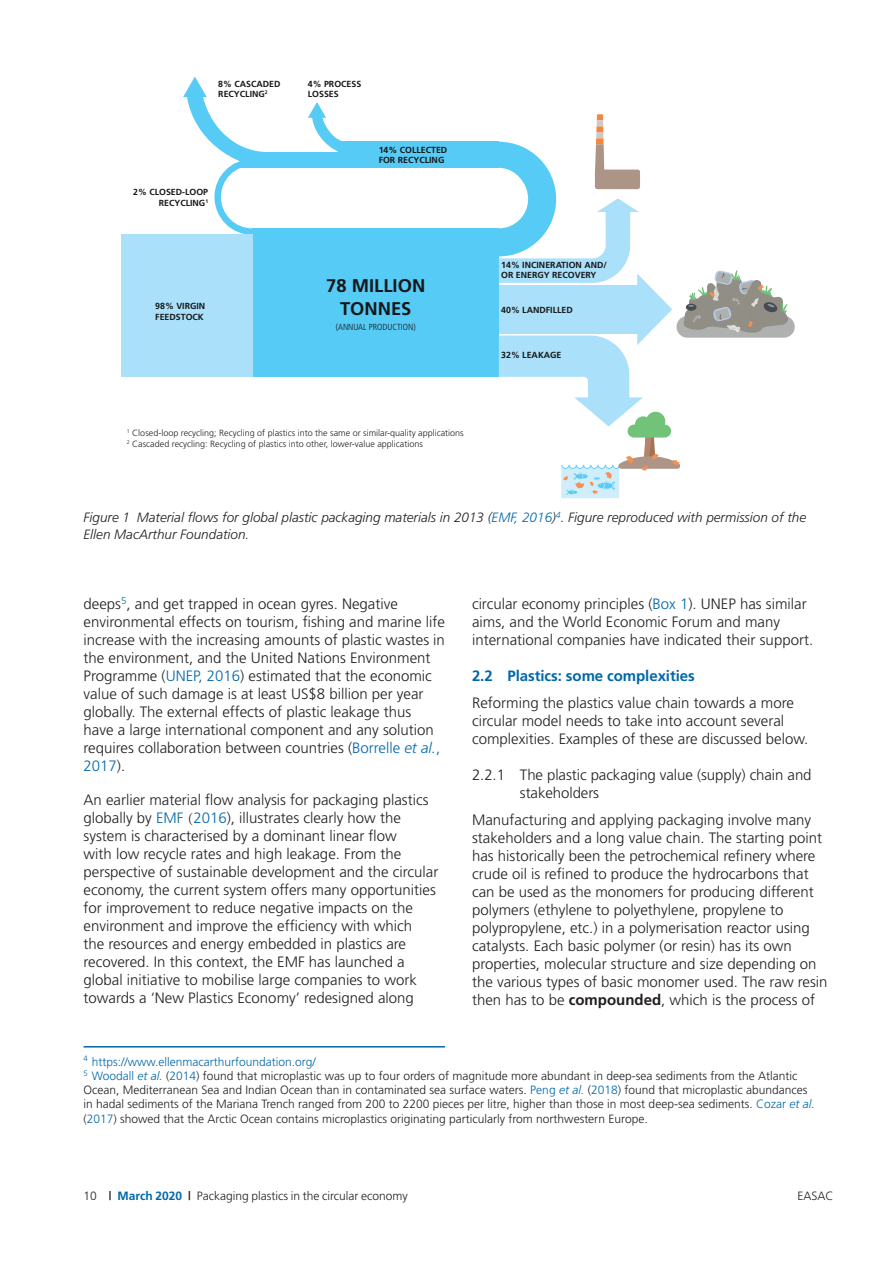
<style>
.page{position:relative;width:893px;height:1263px;background:#fff}
.page>*{position:absolute;margin:0;border:0;box-sizing:border-box;transform-origin:0 0}
.image{font:700 18.45px/22px "Frutiger";color:#161819;text-align:center}
.para{font:300 15px/18px "Frutiger";color:#231f20}
.para-first{font:300 15px/18px "Frutiger";color:#231f20}
.heading-2{font:300 15px/18px "Frutiger";letter-spacing:-.005em;color:#231f20}
.heading-1{font:700 15px "Frutiger";letter-spacing:-.005em;color:#0068a9}
.figure_caption-first{font:italic 300 13.5px/16.5px "Frutiger";color:#231f20}
.footnote{font:300 12px/14.2px "Frutiger";color:#231f20}
.TXT{font:300 12px "Frutiger";color:#231f20}
.footnote-2{font:300 12px "Frutiger";color:#0068a9}
.image-2{font:300 9px/10.8px "Frutiger";color:#231f20}
.image-3{font:700 8.85px/10.6px "Frutiger";color:#161819}
.image-4{font:300 condensed 8.85px "Frutiger";color:#161819}
.s1{color:#0068a9}
.s2{font-style:italic;color:#0068a9}
.s3{font-family:"Adobe Song Std"}
.s4{font-weight:700}
.s5{font-weight:700;color:#0068a9}
</style>
<div class="page">
<svg style="left:676px;top:316px;width:119px;height:22px"></svg>
<div style="left:252px;top:228px;width:247px;height:149px;background:#56cbf5"></div>
<div style="left:240px;top:152px;width:125px;height:16px;background:#56cbf5"></div>
<div style="left:339px;top:142px;width:160px;height:26px;background:#56cbf5"></div>
<svg style="left:308px;top:102px;width:39px;height:50px"></svg>
<div style="left:121px;top:235px;width:131px;height:142px;background:#aae0f9"></div>
<svg style="left:597px;top:114px;width:6px;height:12px"></svg>
<div style="left:596px;top:126px;width:7px;height:6px;background:#f5863e"></div>
<div style="left:596px;top:132px;width:7px;height:6px;background:#cacbca"></div>
<svg style="left:499px;top:138px;width:290px;height:360px"></svg>
<svg style="left:183px;top:77px;width:81px;height:158px"></svg>
<hr style="left:84px;top:1046px;width:361px;height:1px;background:#0068a9">
<p class="image-3" style="left:218px;top:78px;width:64px">8% CASCADED<br>RECYCLING<sup>2</sup></p>
<p class="image-3" style="left:133px;top:187px;width:77px;text-align:right">2% CLOSED-LOOP<br>RECYCLING<sup>1</sup></p>
<p class="image-3" style="left:308px;top:78px;width:55px">4% PROCESS<br>LOSSES</p>
<p class="image-3" style="left:379px;top:144px;width:70px">14% COLLECTED<br>FOR RECYCLING</p>
<p class="image-3" style="left:155px;top:301px;width:52px">98% VIRGIN<br>FEEDSTOCK</p>
<p class="image" style="left:326px;top:275px;width:101px">78 MILLION<br>TONNES</p>
<p class="image-4" style="left:336px;top:322px;width:81px">(ANNUAL PRODUCTION)</p>
<p class="image-2" style="left:127px;top:428px;width:338px"><sup>1</sup> Closed-loop recycling; Recycling of plastics into the same or similar-quality applications<br><sup>2</sup> Cascaded recycling: Recycling of plastics into other, lower-value applications</p>
<p class="image-3" style="left:501px;top:259px;width:107px">14% INCINERATION AND/<br>OR ENERGY RECOVERY</p>
<p class="image-3" style="left:501px;top:305px;width:73px">40% LANDFILLED</p>
<p class="image-3" style="left:501px;top:350px;width:62px">32% LEAKAGE</p>
<p class="figure_caption-first" style="left:84px;top:509px;width:724px">Figure 1 Material flows for global plastic packaging materials in 2013 (<span class="s1">EMF, 2016</span>)<sup>4</sup>. Figure reproduced with permission of the<br>Ellen MacArthur Foundation.</p>
<p class="para" style="left:84px;top:594px;width:363px">deeps<sup>5</sup>, and get trapped in ocean gyres. Negative environmental effects on tourism, fishing and marine life increase with the increasing amounts of plastic wastes in the environment, and the United Nations Environment Programme (<span class="s1">UNEP, 2016</span>) estimated that the economic value of such damage is at least US$8 billion per year globally. The external effects of plastic leakage thus have a large international component and any solution requires collaboration between countries (<span class="s1">Borrelle</span> <span class="s2">et al.</span><span class="s1">, 2017</span>).</p>
<p class="para" style="left:84px;top:791px;width:356px">An earlier material flow analysis for packaging plastics globally by <span class="s1">EMF</span> <span class="s3">(</span><span class="s1">2016</span>), illustrates clearly how the system is characterised by a dominant linear flow<br>with low recycle rates and high leakage. From the perspective of sustainable development and the circular economy, the current system offers many opportunities for improvement to reduce negative impacts on the environment and improve the efficiency with which<br>the resources and energy embedded in plastics are recovered. In this context, the EMF has launched a global initiative to mobilise large companies to work towards a ‘New Plastics Economy’ redesigned along</p>
<p class="para" style="left:472px;top:594px;width:343px">circular economy principles (<span class="s1">Box 1</span>). UNEP has similar aims, and the World Economic Forum and many international companies have indicated their support.</p>
<p class="heading-1" style="left:472px;top:667px;width:224px">2.2 Plastics: some complexities</p>
<p class="para-first" style="left:472px;top:693px;width:338px">Reforming the plastics value chain towards a more circular model needs to take into account several complexities. Examples of these are discussed below.</p>
<p class="heading-2" style="left:520px;top:765px;width:293px;text-indent:-48px">2.2.1 The plastic packaging value (supply) chain and stakeholders</p>
<p class="para-first" style="left:472px;top:810px;width:357px">Manufacturing and applying packaging involve many stakeholders and a long value chain. The starting point has historically been the petrochemical refinery where crude oil is refined to produce the hydrocarbons that can be used as the monomers for producing different polymers (ethylene to polyethylene, propylene to polypropylene, etc.) in a polymerisation reactor using catalysts. Each basic polymer (or resin) has its own properties, molecular structure and size depending on the various types of basic monomer used. The raw resin then has to be <span class="s4">compounded</span>, which is the process of</p>
<p class="footnote-2" style="left:84px;top:1054px;width:234px"><sup>4</sup> https://www.ellenmacarthurfoundation.org/</p>
<p class="footnote" style="left:84px;top:1068px;width:733px"><sup>5</sup> <span class="s1">Woodall</span> <span class="s2">et al.</span> (<span class="s1">2014</span>) found that microplastic was up to four orders of magnitude more abundant in deep-sea sediments from the Atlantic Ocean, Mediterranean Sea and Indian Ocean than in contaminated sea surface waters. <span class="s1">Peng</span> <span class="s2">et al.</span> (<span class="s1">2018</span>) found that microplastic abundances in hadal sediments of the Mariana Trench ranged from 200 to 2200 pieces per litre, higher than those in most deep-sea sediments. <span class="s1">Cozar</span> <span class="s2">et al. </span>(<span class="s1">2017</span>) showed that the Arctic Ocean contains microplastics originating particularly from northwestern Europe.</p>
<p class="TXT" style="left:84px;top:1189px;width:326px">10 <span class="s4">|</span> <span class="s5">March 2020</span> <span class="s4">|</span> Packaging plastics in the circular economy</p>
<p class="TXT" style="left:797px;top:1189px;width:38px">EASAC</p>
</div>
